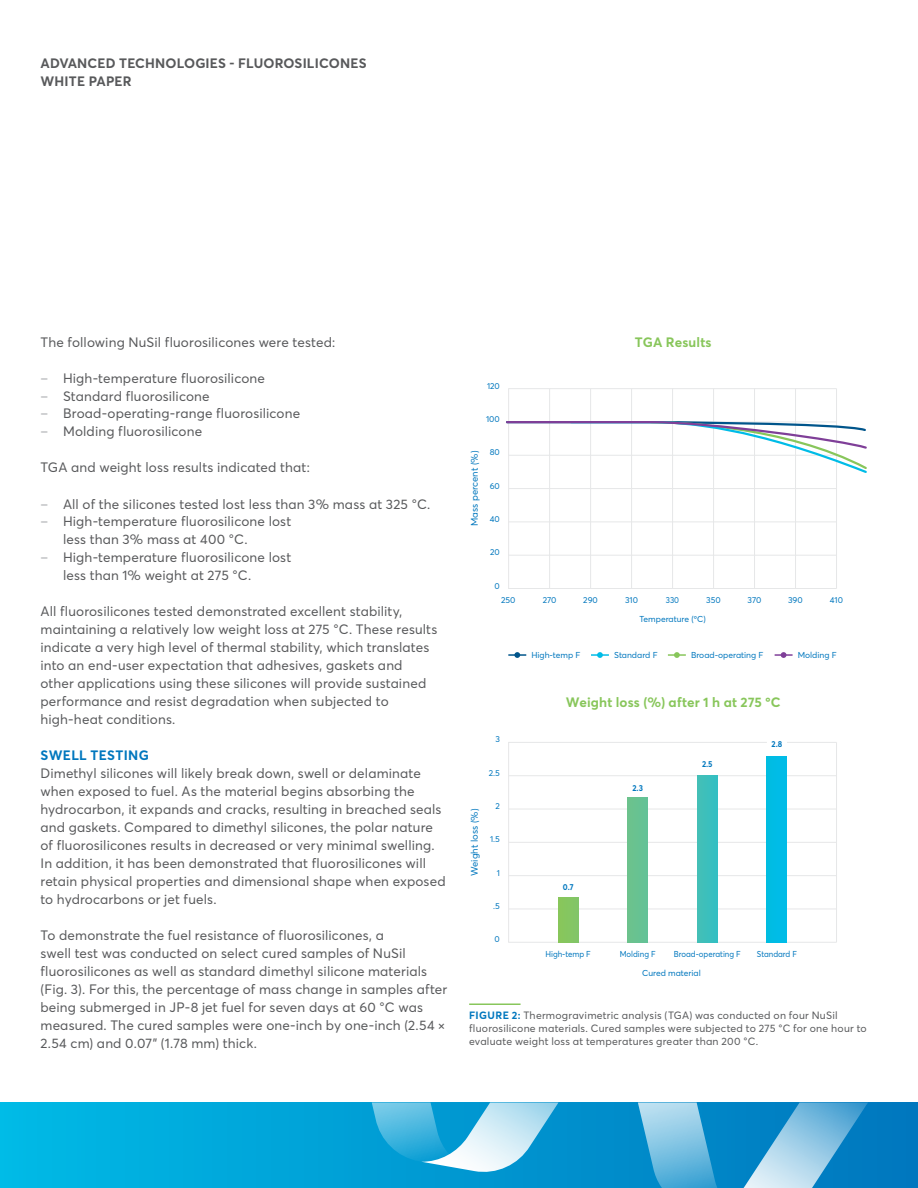
<style>
.page{position:relative;width:918px;height:1188px;background:#fff}
.page>*{position:absolute;margin:0;border:0;box-sizing:border-box;transform-origin:0 0}
.t1{font:13.5px/18px "Averta";letter-spacing:.01em;color:#58595b}
.t2{font:700 13.5px/18px "Averta";letter-spacing:.01em;color:#58595b}
.t3{font:700 13.5px "Averta";letter-spacing:.01em;color:#88c65b}
.t4{font:700 13.5px "Averta";letter-spacing:.025em;color:#0077be}
.t5{font:10.5px/12.8px "Averta";letter-spacing:.02em;color:#58595b}
.t6{font:9.45px "Averta";color:#0077be}
.t7{font:8.55px "Averta";color:#0077be}
.t8{font:8.55px "Averta";color:#0077be;scale:.92 1}
.t9{font:700 8.55px "Averta";color:#0077be;scale:.92 1}
.s1{color:#a7a9ac}
.s2{font-weight:700;color:#0077be}
</style>
<div class="page">
<hr style="left:469px;top:1004px;width:52px;height:1px;background:#88c65b">
<div style="left:508px;top:388px;width:329px;height:201px;border:1px solid #e6e7e8"></div>
<hr style="left:509px;top:555px;width:328px;height:1px;background:#e6e7e8">
<hr style="left:509px;top:522px;width:328px;height:1px;background:#e6e7e8">
<hr style="left:509px;top:488px;width:328px;height:1px;background:#e6e7e8">
<hr style="left:836px;top:389px;width:1px;height:200px;background:#e6e7e8">
<hr style="left:795px;top:389px;width:1px;height:200px;background:#e6e7e8">
<hr style="left:754px;top:389px;width:1px;height:200px;background:#e6e7e8">
<hr style="left:713px;top:389px;width:1px;height:200px;background:#e6e7e8">
<hr style="left:672px;top:389px;width:1px;height:200px;background:#e6e7e8">
<hr style="left:631px;top:389px;width:1px;height:200px;background:#e6e7e8">
<hr style="left:590px;top:389px;width:1px;height:200px;background:#e6e7e8">
<hr style="left:549px;top:389px;width:1px;height:200px;background:#e6e7e8">
<svg style="left:508px;top:652px;width:18px;height:6px"></svg>
<svg style="left:591px;top:652px;width:18px;height:6px"></svg>
<svg style="left:668px;top:652px;width:18px;height:6px"></svg>
<svg style="left:775px;top:652px;width:18px;height:6px"></svg>
<svg style="left:506px;top:420px;width:361px;height:55px"></svg>
<svg style="left:508px;top:742px;width:329px;height:201px"></svg>
<hr style="left:509px;top:909px;width:328px;height:1px;background:#e6e7e8">
<hr style="left:509px;top:875px;width:328px;height:1px;background:#e6e7e8">
<hr style="left:509px;top:842px;width:328px;height:1px;background:#e6e7e8">
<hr style="left:648px;top:809px;width:189px;height:1px;background:#e6e7e8">
<hr style="left:509px;top:775px;width:328px;height:1px;background:#e6e7e8">
<hr style="left:836px;top:742px;width:1px;height:200px;background:#e6e7e8">
<div style="left:767px;top:757px;width:20px;height:185px;background:#00bce6"></div>
<div style="left:697px;top:776px;width:20px;height:166px;background:#3cbfbc"></div>
<div style="left:628px;top:797px;width:20px;height:145px;background:#67c291"></div>
<div style="left:558px;top:897px;width:20px;height:45px;background:#85c660"></div>
<svg style="left:0;top:1102px;width:918px;height:86px;background:#00a1d7"></svg>
<svg style="left:638px;top:1102px;width:230px;height:86px;background:#4ca7d5"></svg>
<svg style="left:372px;top:1102px;width:187px;height:73px;background:#59bbe1"></svg>
<p class="t2" style="left:41px;top:54px;width:327px">ADVANCED TECHNOLOGIES - FLUOROSILICONES<br>WHITE PAPER</p>
<p class="t1" style="left:40px;top:332px;width:296px">The following NuSil fluorosilicones were tested:</p>
<p class="t1" style="left:40px;top:368px;width:226px"><span class="s1">–</span> High-temperature fluorosilicone</p>
<p class="t1" style="left:41px;top:386px;width:171px"><span class="s1">–</span> Standard fluorosilicone</p>
<p class="t1" style="left:41px;top:404px;width:261px"><span class="s1">–</span> Broad-operating-range fluorosilicone</p>
<p class="t1" style="left:41px;top:422px;width:163px"><span class="s1">–</span> Molding fluorosilicone</p>
<p class="t1" style="left:41px;top:458px;width:271px">TGA and weight loss results indicated that:</p>
<p class="t1" style="left:41px;top:494px;width:391px"><span class="s1">–</span> All of the silicones tested lost less than 3% mass at 325 °C.</p>
<p class="t1" style="left:63px;top:512px;width:230px;text-indent:-23px"><span class="s1">–</span> High-temperature fluorosilicone lost less than 3% mass at 400 °C.</p>
<p class="t1" style="left:63px;top:548px;width:230px;text-indent:-23px"><span class="s1">–</span> High-temperature fluorosilicone lost less than 1% weight at 275 °C.</p>
<p class="t1" style="left:41px;top:602px;width:398px">All fluorosilicones tested demonstrated excellent stability, maintaining a relatively low weight loss at 275 °C. These results indicate a very high level of thermal stability, which translates into an end-user expectation that adhesives, gaskets and other applications using these silicones will provide sustained performance and resist degradation when subjected to high-heat conditions.</p>
<p class="t4" style="left:41px;top:746px;width:110px">SWELL TESTING</p>
<p class="t1" style="left:41px;top:764px;width:407px">Dimethyl silicones will likely break down, swell or delaminate when exposed to fuel. As the material begins absorbing the hydrocarbon, it expands and cracks, resulting in breached seals and gaskets. Compared to dimethyl silicones, the polar nature of fluorosilicones results in decreased or very minimal swelling.<br>In addition, it has been demonstrated that fluorosilicones will retain physical properties and dimensional shape when exposed to hydrocarbons or jet fuels.</p>
<p class="t1" style="left:41px;top:926px;width:408px">To demonstrate the fuel resistance of fluorosilicones, a<br>swell test was conducted on select cured samples of NuSil fluorosilicones as well as standard dimethyl silicone materials (Fig. 3). For this, the percentage of mass change in samples after being submerged in JP-8 jet fuel for seven days at 60 °C was measured. The cured samples were one-inch by one-inch (2.54 × 2.54 cm) and 0.07” (1.78 mm) thick.</p>
<p class="t7" style="left:487px;top:380px;width:14px">120</p>
<p class="t7" style="left:486px;top:413px;width:15px">100</p>
<p class="t7" style="left:490px;top:446px;width:12px">80</p>
<p class="t7" style="left:490px;top:480px;width:12px">60</p>
<p class="t7" style="left:490px;top:513px;width:12px">40</p>
<p class="t7" style="left:490px;top:546px;width:11px">20</p>
<p class="t7" style="left:495px;top:580px;width:7px">0</p>
<p class="t6" style="left:468px;top:526px;width:77px;rotate:-90deg">Mass percent (%)</p>
<p class="t3" style="left:635px;top:332px;width:78px">TGA Results</p>
<p class="t7" style="left:501px;top:594px;width:16px">250</p>
<p class="t7" style="left:543px;top:594px;width:15px">270</p>
<p class="t7" style="left:583px;top:594px;width:16px">290</p>
<p class="t7" style="left:625px;top:594px;width:15px">310</p>
<p class="t8" style="left:666px;top:594px;width:16px">330</p>
<p class="t7" style="left:706px;top:594px;width:16px">350</p>
<p class="t7" style="left:748px;top:594px;width:15px">370</p>
<p class="t7" style="left:788px;top:594px;width:16px">390</p>
<p class="t7" style="left:830px;top:594px;width:15px">410</p>
<p class="t7" style="left:639px;top:613px;width:68px">Temperature (ºC)</p>
<p class="t7" style="left:531px;top:649px;width:51px">High-temp F</p>
<p class="t7" style="left:614px;top:649px;width:45px">Standard F</p>
<p class="t7" style="left:691px;top:649px;width:74px">Broad-operating F</p>
<p class="t7" style="left:798px;top:649px;width:41px">Molding F</p>
<p class="t7" style="left:495px;top:734px;width:6px">3</p>
<p class="t6" style="left:468px;top:876px;width:69px;rotate:-90deg">Weight loss (%)</p>
<p class="t7" style="left:489px;top:767px;width:13px">2.5</p>
<p class="t7" style="left:496px;top:800px;width:6px">2</p>
<p class="t7" style="left:490px;top:833px;width:11px">1.5</p>
<p class="t7" style="left:497px;top:867px;width:5px">1</p>
<p class="t7" style="left:493px;top:900px;width:8px">.5</p>
<p class="t7" style="left:495px;top:933px;width:7px">0</p>
<p class="t3" style="left:566px;top:692px;width:216px">Weight loss (%) after 1 h at 275 ºC</p>
<p class="t9" style="left:633px;top:782px;width:13px">2.3</p>
<p class="t9" style="left:702px;top:758px;width:13px">2.5</p>
<p class="t9" style="left:772px;top:737px;width:13px">2.8</p>
<p class="t9" style="left:563px;top:881px;width:13px">0.7</p>
<p class="t8" style="left:545px;top:948px;width:51px">High-temp F</p>
<p class="t8" style="left:620px;top:948px;width:41px">Molding F</p>
<p class="t8" style="left:674px;top:948px;width:74px">Broad-operating F</p>
<p class="t8" style="left:757px;top:948px;width:45px">Standard F</p>
<p class="t7" style="left:642px;top:967px;width:60px">Cured material</p>
<p class="t5" style="left:469px;top:1009px;width:399px"><span class="s2">FIGURE 2:</span> Thermogravimetric analysis (TGA) was conducted on four NuSil fluorosilicone materials. Cured samples were subjected to 275 °C for one hour to evaluate weight loss at temperatures greater than 200 °C.</p>
</div>
